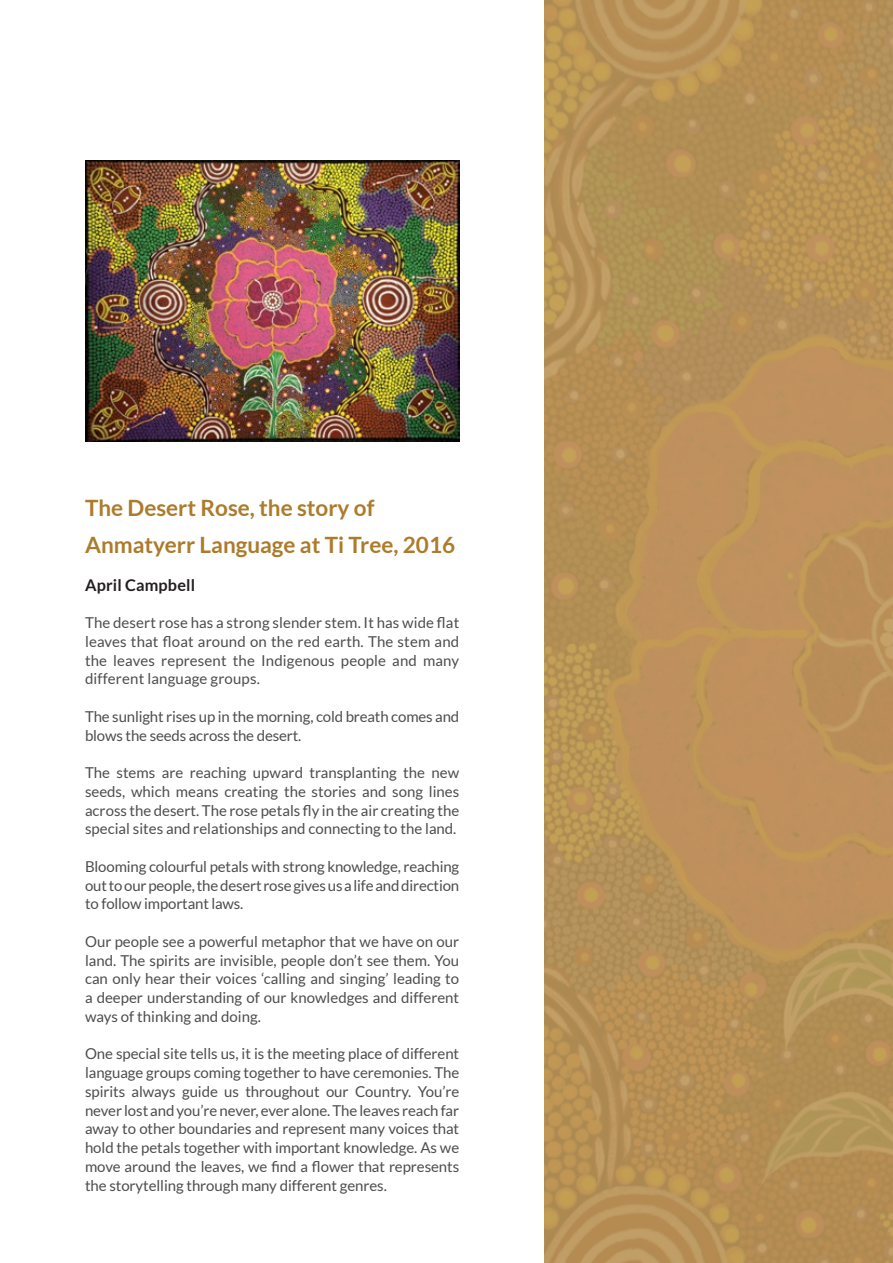
<style>
.page{position:relative;width:893px;height:1263px;background:#fff}
.page>*{position:absolute;margin:0;border:0;box-sizing:border-box;transform-origin:0 0}
.Heading_Two{font:700 22.5px/37.5px "Lato";color:#ac7b2c}
.Heading_Four{font:700 16.2px "Lato";letter-spacing:.01em;color:#231f20}
.Body{font:15px/18.8px "Lato";letter-spacing:-.005em;color:#4d4d4f;text-align:justify}
.Heading_Three{font:15px/18.8px "Lato";letter-spacing:.01em;color:#4d4d4f;text-align:justify}
</style>
<div class="page">
<img style="left:85px;top:160px;width:374px;height:282px">
<div style="left:544px;top:0;width:349px;height:1263px;background:linear-gradient(to bottom,#b99258,#b99058)"></div>
<p class="Heading_Two" style="left:85px;top:488px;width:372px">The Desert Rose, the story of<br>Anmatyerr Language at Ti Tree, 2016</p>
<p class="Heading_Four" style="left:85px;top:575px;width:112px">April Campbell</p>
<p class="Heading_Three" style="left:85px;top:613px;width:376px">The desert rose has a strong slender stem. It has wide flat leaves that float around on the red earth. The stem and the leaves represent the Indigenous people and many different language groups.</p>
<p class="Body" style="left:85px;top:707px;width:376px">The sunlight rises up in the morning, cold breath comes and blows the seeds across the desert.</p>
<p class="Body" style="left:85px;top:763px;width:376px">The stems are reaching upward transplanting the new seeds, which means creating the stories and song lines across the desert. The rose petals fly in the air creating the special sites and relationships and connecting to the land.</p>
<p class="Body" style="left:85px;top:857px;width:376px">Blooming colourful petals with strong knowledge, reaching out to our people, the desert rose gives us a life and direction to follow important laws.</p>
<p class="Body" style="left:85px;top:932px;width:376px">Our people see a powerful metaphor that we have on our land. The spirits are invisible, people don’t see them. You can only hear their voices ‘calling and singing’ leading to a deeper understanding of our knowledges and different ways of thinking and doing.</p>
<p class="Body" style="left:85px;top:1044px;width:376px">One special site tells us, it is the meeting place of different language groups coming together to have ceremonies. The spirits always guide us throughout our Country. You’re never lost and you’re never, ever alone. The leaves reach far away to other boundaries and represent many voices that hold the petals together with important knowledge. As we move around the leaves, we find a flower that represents the storytelling through many different genres.</p>
</div>
